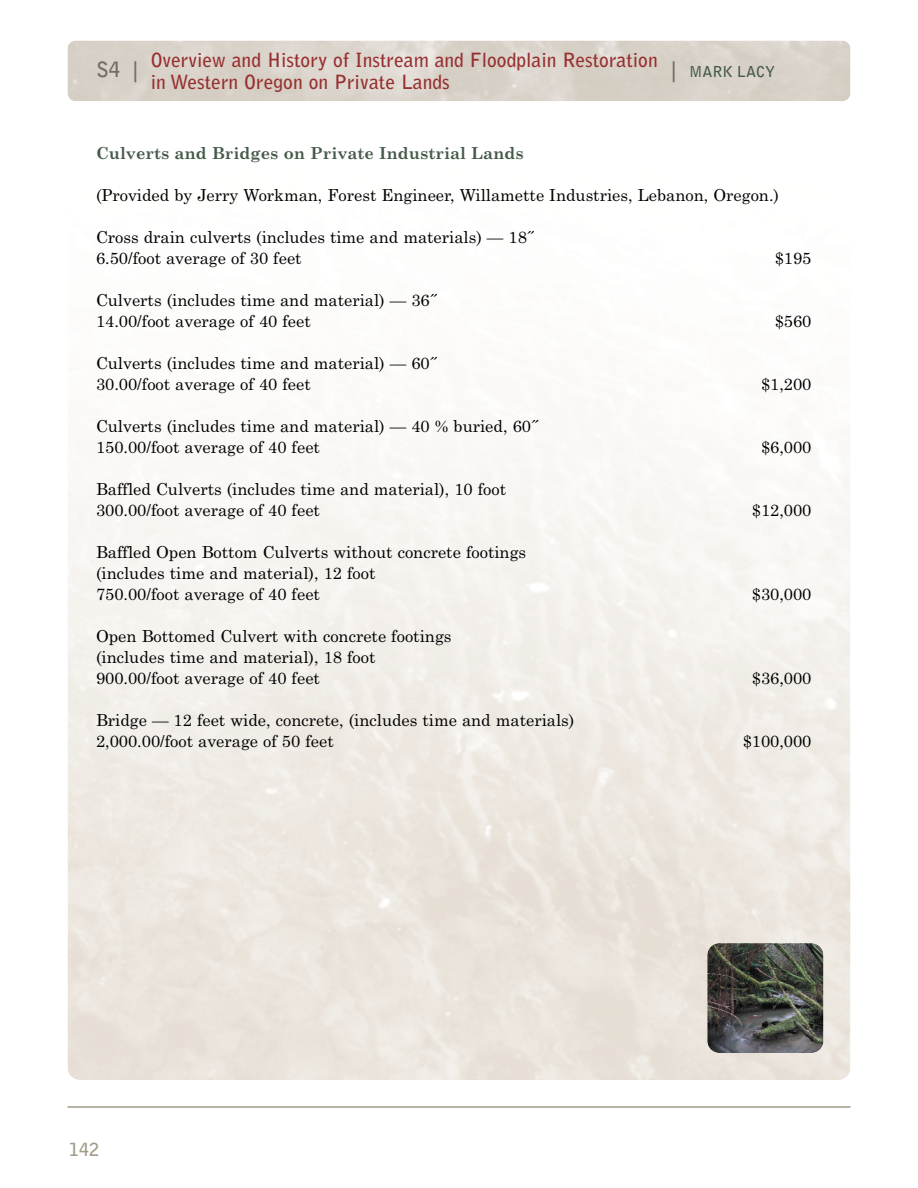
<style>
.page{position:relative;width:918px;height:1188px;background:#fff}
.page>*{position:absolute;margin:0;border:0;box-sizing:border-box;transform-origin:0 0}
.t1{font:700 21px "Bell Gothic";color:#716e63}
.t2{font:700 19.5px/22.5px "Bell Gothic";color:#972f2f}
.t3{font:700 18px "Bell Gothic";color:#a39b8a}
.t4{font:16.5px/21px "Century Schoolbook";color:#000}
.t5{font:700 16.5px "Century Schoolbook";color:#475b4a}
.t6{font:700 15px "Bell Gothic";color:#475b4a}
.s1{font-size:21px;color:#716e63}
</style>
<div class="page">
<img style="left:707px;top:943px;width:117px;height:110px;border-radius:12px">
<hr style="left:68px;top:1106px;width:782px;height:2px;background:#a39b8a">
<p class="t2" style="left:151px;top:50px;width:509px">Overview and History of Instream and Floodplain Restoration in Western Oregon on Private Lands</p>
<p class="t1" style="left:96px;top:61px;width:43px">S4 |</p>
<p class="t6" style="left:672px;top:66px;width:105px"><span class="s1">|</span> MARK LACY</p>
<p class="t5" style="left:96px;top:147px;width:429px">Culverts and Bridges on Private Industrial Lands</p>
<p class="t4" style="left:96px;top:186px;width:685px">(Provided by Jerry Workman, Forest Engineer, Willamette Industries, Lebanon, Oregon.)</p>
<p class="t4" style="left:96px;top:228px;width:438px">Cross drain culverts (includes time and materials) — 18˝<br>6.50/foot average of 30 feet</p>
<p class="t4" style="left:775px;top:249px;width:38px">$195</p>
<p class="t4" style="left:96px;top:291px;width:341px">Culverts (includes time and material) — 36˝<br>14.00/foot average of 40 feet</p>
<p class="t4" style="left:96px;top:354px;width:341px">Culverts (includes time and material) — 60˝<br>30.00/foot average of 40 feet</p>
<p class="t4" style="left:96px;top:417px;width:442px">Culverts (includes time and material) — 40 % buried, 60˝<br>150.00/foot average of 40 feet</p>
<p class="t4" style="left:96px;top:480px;width:412px">Baffled Culverts (includes time and material), 10 foot<br>300.00/foot average of 40 feet</p>
<p class="t4" style="left:96px;top:543px;width:432px">Baffled Open Bottom Culverts without concrete footings (includes time and material), 12 foot<br>750.00/foot average of 40 feet</p>
<p class="t4" style="left:96px;top:627px;width:357px">Open Bottomed Culvert with concrete footings (includes time and material), 18 foot<br>900.00/foot average of 40 feet</p>
<p class="t4" style="left:96px;top:711px;width:480px">Bridge — 12 feet wide, concrete, (includes time and materials)<br>2,000.00/foot average of 50 feet</p>
<p class="t3" style="left:69px;top:1143px;width:32px">142</p>
<p class="t4" style="left:775px;top:312px;width:38px">$560</p>
<p class="t4" style="left:761px;top:375px;width:52px">$1,200</p>
<p class="t4" style="left:761px;top:438px;width:52px">$6,000</p>
<p class="t4" style="left:752px;top:501px;width:61px">$12,000</p>
<p class="t4" style="left:752px;top:585px;width:61px">$30,000</p>
<p class="t4" style="left:752px;top:669px;width:61px">$36,000</p>
<p class="t4" style="left:743px;top:732px;width:70px">$100,000</p>
</div>
